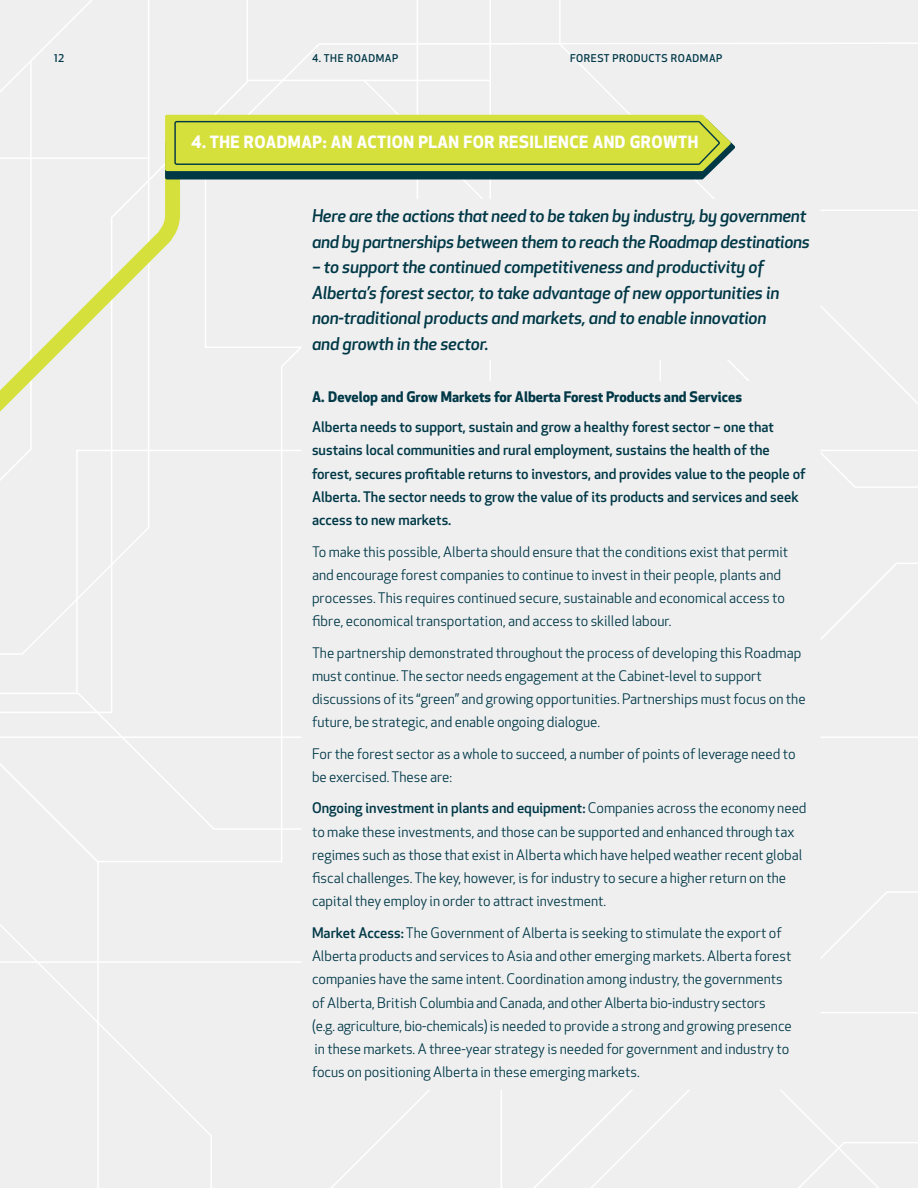
<style>
.page{position:relative;width:918px;height:1188px;background:#fff}
.page>*{position:absolute;margin:0;border:0;box-sizing:border-box;transform-origin:0 0}
.t1{font:italic 500 17.25px/25.5px "Apex New";letter-spacing:-.01em;color:#003846}
.t2{font:700 16.5px "Apex New";letter-spacing:.03em;color:#fff}
.t3{font:14.25px/23.2px "Apex New";color:#003846}
.t4{font:500 14.25px/23.2px "Apex New";color:#003846}
.t5{font:700 14.25px "Apex New";color:#003846}
.t6{font:500 10.5px "Apex New";letter-spacing:.05em;color:#003846}
.s1{font-weight:500}
</style>
<div class="page">
<div style="left:0;top:0;width:419px;height:692px;background:#efeff0"></div>
<div style="left:0;top:0;width:150px;height:656px;background:#efeff0"></div>
<div style="left:0;top:694px;width:711px;height:494px;background:#efeff0"></div>
<div style="left:204px;top:42px;width:714px;height:407px;background:#efeff0"></div>
<div style="left:732px;top:718px;width:186px;height:470px;background:#efeff0"></div>
<svg style="left:362px;top:78px;width:196px;height:116px"></svg>
<div style="left:558px;top:0;width:360px;height:406px;background:#efeff0"></div>
<hr style="left:709px;top:1012px;width:209px;height:1px;background:#fff">
<div style="left:75px;top:449px;width:843px;height:245px;background:#efeff0"></div>
<div style="left:0;top:0;width:120px;height:135px;background:#efeff0"></div>
<div style="left:0;top:961px;width:503px;height:227px;background:#efeff0"></div>
<svg style="left:0;top:135px;width:188px;height:438px"></svg>
<div style="left:296px;top:194px;width:530px;height:171px;background:#efeff0"></div>
<div style="left:296px;top:376px;width:530px;height:719px;background:#efeff0"></div>
<svg style="left:165px;top:115px;width:570px;height:64px;background:#b2c343"></svg>
<p class="t6" style="left:54px;top:51px;width:12px">12</p>
<p class="t6" style="left:312px;top:51px;width:88px">4. The Roadmap</p>
<p class="t6" style="left:570px;top:51px;width:154px">forest products roadmap</p>
<p class="t2" style="left:191px;top:130px;width:76px">4. The Roadmap</p>
<p class="t2" style="left:323px;top:130px;width:55px">: An Action</p>
<p class="t2" style="left:418px;top:130px;width:21px">Plan</p>
<p class="t2" style="left:464px;top:130px;width:12px">for</p>
<p class="t2" style="left:499px;top:130px;width:21px">Resilience</p>
<p class="t2" style="left:593px;top:130px;width:12px">and</p>
<p class="t2" style="left:630px;top:130px;width:70px">Growth</p>
<p class="t1" style="left:312px;top:203px;width:500px">Here are the actions that need to be taken by industry, by government and by partnerships between them to reach the Roadmap destinations</p>
<p class="t1" style="left:312px;top:254px;width:469px">– to support the continued competitiveness and productivity of Alberta’s forest sector, to take advantage of new opportunities in non-traditional products and markets, and to enable innovation and growth in the sector.</p>
<p class="t5" style="left:312px;top:387px;width:432px">A. Develop and Grow Markets for Alberta Forest Products and Services</p>
<p class="t4" style="left:312px;top:415px;width:495px">Alberta needs to support, sustain and grow a healthy forest sector – one that sustains local communities and rural employment, sustains the health of the forest, secures profitable returns to investors, and provides value to the people of Alberta. The sector needs to grow the value of its products and services and seek access to new markets.</p>
<p class="t3" style="left:312px;top:540px;width:478px">To make this possible, Alberta should ensure that the conditions exist that permit and encourage forest companies to continue to invest in their people, plants and processes. This requires continued secure, sustainable and economical access to fibre, economical transportation, and access to skilled labour.</p>
<p class="t3" style="left:312px;top:641px;width:495px">The partnership demonstrated throughout the process of developing this Roadmap must continue. The sector needs engagement at the Cabinet-level to support discussions of its “green” and growing opportunities. Partnerships must focus on the future, be strategic, and enable ongoing dialogue.</p>
<p class="t3" style="left:312px;top:742px;width:485px">For the forest sector as a whole to succeed, a number of points of leverage need to be exercised. These are:</p>
<p class="t3" style="left:312px;top:797px;width:496px"><span class="s1">Ongoing investment in plants and equipment:</span> Companies across the economy need to make these investments, and those can be supported and enhanced through tax regimes such as those that exist in Alberta which have helped weather recent global fiscal challenges. The key, however, is for industry to secure a higher return on the capital they employ in order to attract investment.</p>
<p class="t3" style="left:312px;top:921px;width:481px"><span class="s1">Market Access:</span> The Government of Alberta is seeking to stimulate the export of Alberta products and services to Asia and other emerging markets. Alberta forest companies have the same intent. Coordination among industry, the governments of Alberta, British Columbia and Canada, and other Alberta bio-industry sectors (e.g. agriculture, bio-chemicals) is needed to provide a strong and growing presence in these markets. A three-year strategy is needed for government and industry to focus on positioning Alberta in these emerging markets.</p>
</div>
